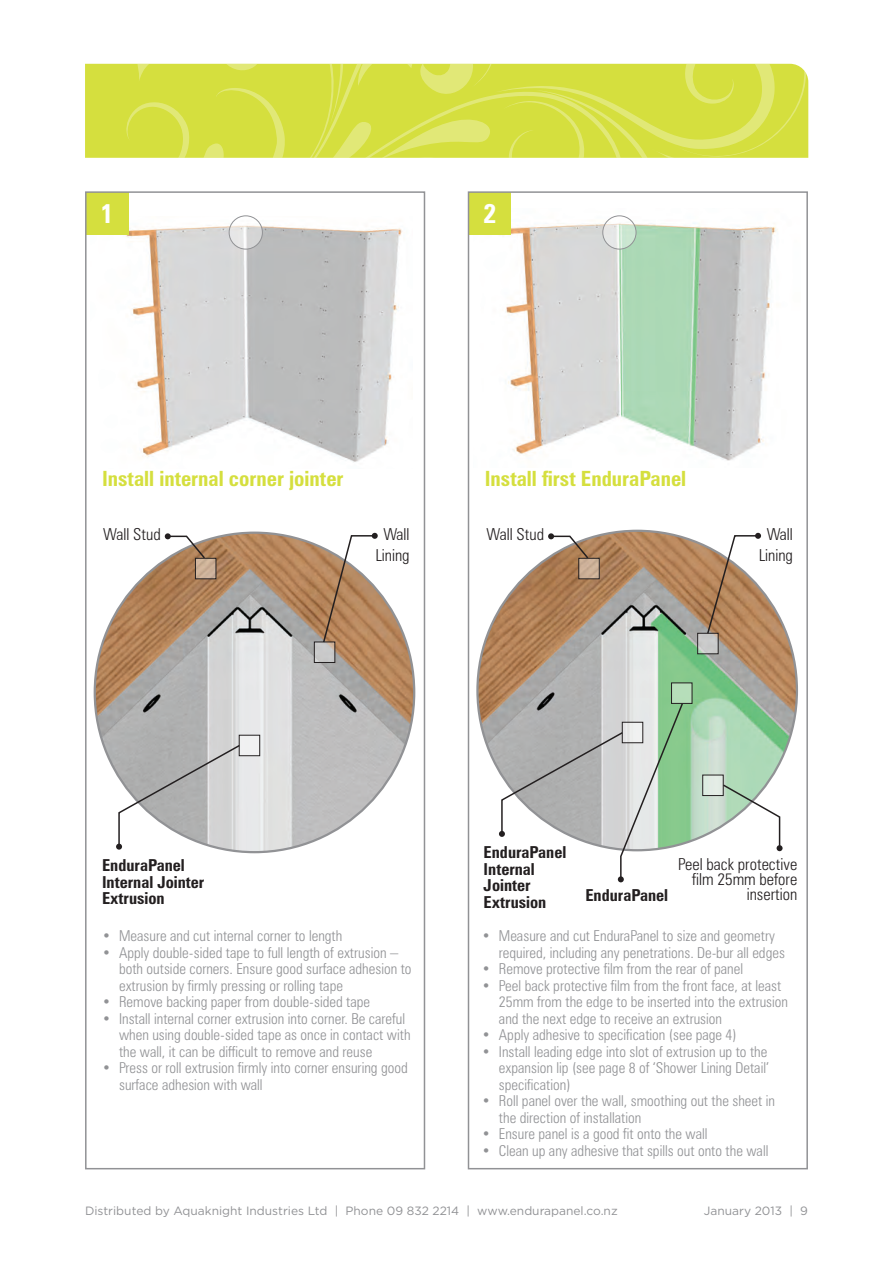
<style>
.page{position:relative;width:893px;height:1263px;background:#fff}
.page>*{position:absolute;margin:0;border:0;box-sizing:border-box;transform-origin:0 0}
.t1{font:700 condensed 27px "Zurich BT";color:#fff}
.t2{font:700 condensed 21px "Zurich BT";color:#d5df3e}
.t3{font:700 condensed 16.5px/16.5px "Zurich BT";color:#231f20}
.t4{font:300 condensed 16.5px/15px "Zurich BT";color:#231f20;text-align:right}
.t5{font:300 condensed 15px/16.5px "Zurich BT";color:#919295}
.t6{font:12px "Gotham";color:#919295}
.s1{font-size:16.5px}
</style>
<div class="page">
<svg style="left:85px;top:64px;width:15px;height:94px"></svg>
<svg style="left:100px;top:64px;width:708px;height:94px;background:#d6e047"></svg>
<img style="left:125px;top:217px;width:277px;height:245px">
<img style="left:503px;top:215px;width:275px;height:246px">
<img style="left:95px;top:533px;width:319px;height:319px;border-radius:160px">
<div style="left:86px;top:192px;width:42px;height:43px;background:#d5df3e"></div>
<div style="left:468px;top:192px;width:43px;height:43px;background:#d5df3e"></div>
<svg style="left:116px;top:743px;width:126px;height:107px"></svg>
<img style="left:477px;top:531px;width:320px;height:319px;border-radius:160px">
<svg style="left:721px;top:783px;width:62px;height:68px"></svg>
<svg style="left:322px;top:533px;width:56px;height:111px"></svg>
<svg style="left:706px;top:533px;width:55px;height:102px"></svg>
<svg style="left:165px;top:533px;width:41px;height:27px"></svg>
<svg style="left:548px;top:533px;width:42px;height:27px"></svg>
<div style="left:195px;top:558px;width:21px;height:21px;background:#cdb198"></div>
<div style="left:195px;top:558px;width:21px;height:21px;border:1px solid #231f20"></div>
<div style="left:579px;top:558px;width:20px;height:21px;background:#ccb097"></div>
<div style="left:578px;top:558px;width:22px;height:21px;border:1px solid #231f20"></div>
<div style="left:314px;top:642px;width:21px;height:20px;background:#c9c9c9"></div>
<div style="left:314px;top:642px;width:21px;height:21px;border:1px solid #231f20"></div>
<div style="left:698px;top:633px;width:20px;height:21px;background:#c9c9c9"></div>
<div style="left:697px;top:633px;width:21px;height:21px;border:1px solid #231f20"></div>
<div style="left:239px;top:735px;width:21px;height:21px;background:#f1f1f2"></div>
<div style="left:239px;top:735px;width:21px;height:21px;border:1px solid #231f20"></div>
<svg style="left:229px;top:216px;width:33px;height:33px"></svg>
<div style="left:229px;top:215px;width:34px;height:34px;border:1px solid #919295;border-radius:50%"></div>
<svg style="left:603px;top:216px;width:33px;height:33px"></svg>
<div style="left:602px;top:215px;width:34px;height:34px;border:1px solid #919295;border-radius:50%"></div>
<svg style="left:499px;top:701px;width:185px;height:181px"></svg>
<div style="left:671px;top:683px;width:21px;height:20px;background:#b6deba"></div>
<div style="left:671px;top:682px;width:21px;height:22px;border:1px solid #231f20"></div>
<div style="left:622px;top:722px;width:21px;height:21px;background:#eeefef"></div>
<div style="left:622px;top:722px;width:21px;height:21px;border:1px solid #231f20"></div>
<div style="left:703px;top:775px;width:20px;height:21px;background:#e2ece4"></div>
<div style="left:702px;top:775px;width:22px;height:21px;border:1px solid #231f20"></div>
<div style="left:85px;top:191px;width:340px;height:978px;border:2px solid #919295"></div>
<div style="left:468px;top:191px;width:340px;height:978px;border:2px solid #919295"></div>
<h1 class="t1" style="left:100px;top:197px;width:15px">1</h1>
<h1 class="t1" style="left:483px;top:197px;width:15px">2</h1>
<h2 class="t2" style="left:102px;top:466px;width:243px">Install internal corner jointer</h2>
<h2 class="t2" style="left:485px;top:466px;width:203px">Install first EnduraPanel</h2>
<p class="t4" style="left:103px;top:526px;width:59px">Wall Stud</p>
<p class="t4" style="left:383px;top:526px;width:28px">Wall</p>
<p class="t4" style="left:487px;top:526px;width:59px">Wall Stud</p>
<p class="t4" style="left:375px;top:547px;width:36px">Lining</p>
<p class="t4" style="left:759px;top:523px;width:36px;line-height:21px;text-align:center">Wall<br>Lining</p>
<p class="t3" style="left:102px;top:857px;width:104px">EnduraPanel<br>Internal Jointer<br>Extrusion</p>
<p class="t5" style="left:102px;top:928px;width:242px">• Measure and cut internal corner to length</p>
<p class="t5" style="left:119px;top:944px;width:294px;text-indent:-17px">• Apply double-sided tape to full length of extrusion <span class="s1">– </span>both outside corners. Ensure good surface adhesion to extrusion by firmly pressing or rolling tape</p>
<p class="t5" style="left:102px;top:994px;width:270px">• Remove backing paper from double-sided tape</p>
<p class="t5" style="left:119px;top:1010px;width:293px;text-indent:-17px">• Install internal corner extrusion into corner. Be careful when using double-sided tape as once in contact with the wall, it can be difficult to remove and reuse</p>
<p class="t5" style="left:119px;top:1060px;width:290px;text-indent:-17px">• Press or roll extrusion firmly into corner ensuring good surface adhesion with wall</p>
<p class="t3" style="left:484px;top:844px;width:84px">EnduraPanel<br>Internal<br>Jointer<br>Extrusion</p>
<p class="t4" style="left:678px;top:857px;width:121px">Peel back protective film 25mm before</p>
<p class="t3" style="left:585px;top:887px;width:84px">EnduraPanel</p>
<p class="t4" style="left:747px;top:887px;width:52px">insertion</p>
<p class="t5" style="left:499px;top:928px;width:288px;text-indent:-17px">• Measure and cut EnduraPanel to size and geometry required, including any penetrations. De-bur all edges</p>
<p class="t5" style="left:482px;top:961px;width:263px">• Remove protective film from the rear of panel</p>
<p class="t5" style="left:499px;top:977px;width:291px;text-indent:-17px">• Peel back protective film from the front face, at least<br>25mm from the edge to be inserted into the extrusion and the next edge to receive an extrusion</p>
<p class="t5" style="left:482px;top:1027px;width:256px">• Apply adhesive to specification (see page 4)</p>
<p class="t5" style="left:499px;top:1043px;width:272px;text-align:justify;text-indent:-17px">• Install leading edge into slot of extrusion up to the expansion lip (see page 8 of ‘Shower Lining Detail’ specification)</p>
<p class="t5" style="left:499px;top:1093px;width:278px;text-indent:-17px">• Roll panel over the wall, smoothing out the sheet in the direction of installation</p>
<p class="t5" style="left:482px;top:1126px;width:227px">• Ensure panel is a good fit onto the wall</p>
<p class="t5" style="left:482px;top:1142px;width:288px">• Clean up any adhesive that spills out onto the wall</p>
<p class="t6" style="left:85px;top:1203px;width:534px">Distributed by Aquaknight Industries Ltd | Phone 09 832 2214 | www.endurapanel.co.nz</p>
<p class="t6" style="left:704px;top:1203px;width:106px">January 2013 | 9</p>
</div>
